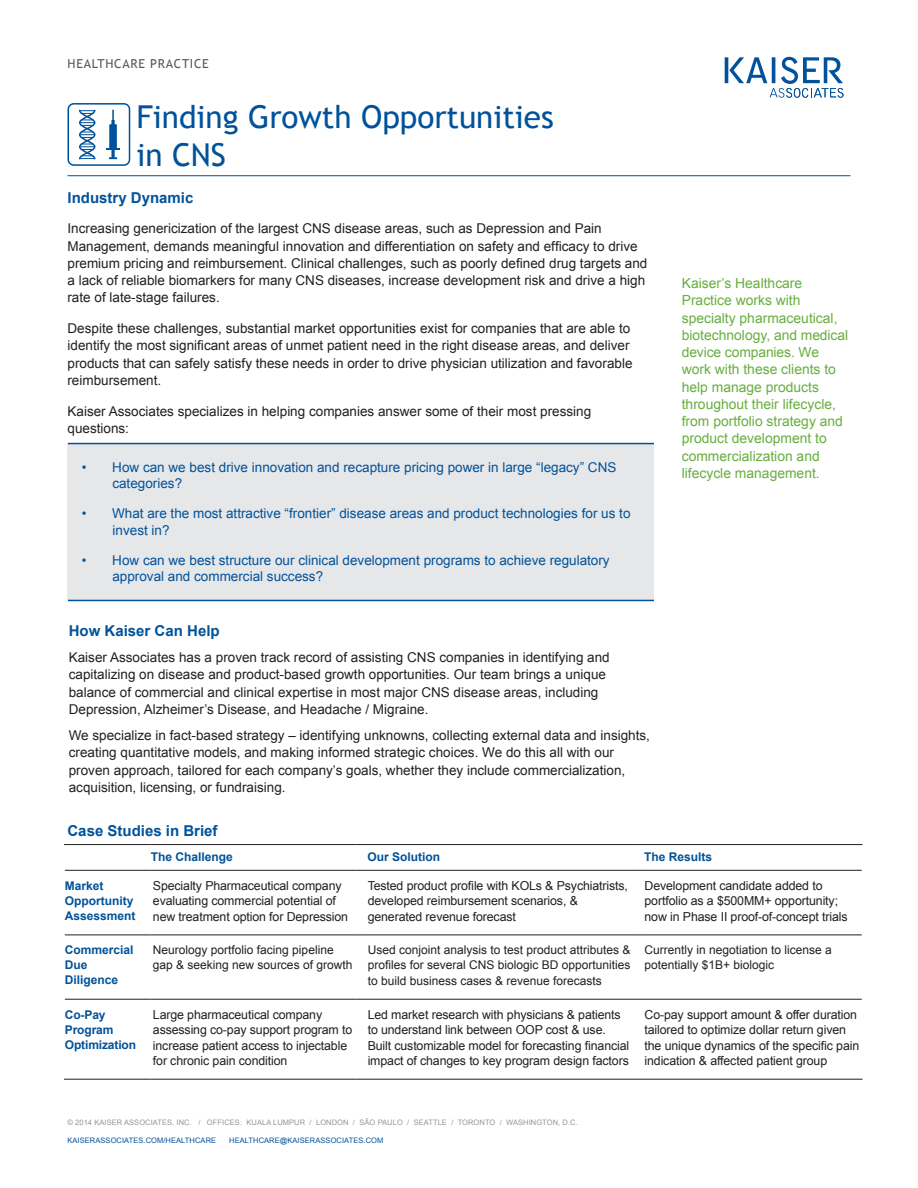
<style>
.page{position:relative;width:918px;height:1188px;background:#fff}
.page>*{position:absolute;margin:0;border:0;box-sizing:border-box;transform-origin:0 0}
.t1{font:31.5px/37.5px "Trebuchet MS";color:#01529a}
.Sub___Blue{font:700 15px "Arial";color:#01529a}
.Text_Blue___Practice{font:13.8px/17.2px "Arial";color:#66ae3d}
.Sub___Blue-2{font:13.5px/17.2px "Arial";color:#231f20}
.Text{font:13.5px/17.2px "Arial";color:#231f20}
.t2{font:13.5px/16.5px "Arial";color:#01529a}
.Text___8_5pt{font:12.3px/15.3px "Arial";letter-spacing:-.01em;color:#231f20}
.t3{font:12.3px "Trebuchet MS";letter-spacing:.06em;color:#57585a}
.Text___8_5pt-2{font:12px/15.3px "Arial";color:#231f20}
.Text_Bullets_Head{font:700 12px/15px "Arial";color:#01529a}
.t4{font:7.5px "Arial";letter-spacing:.01em;color:#939598}
.t5{font:7.5px "Arial";letter-spacing:.01em;color:#01529a}
</style>
<div class="page">
<hr style="left:68px;top:175px;width:782px;height:1px;background:#01529a">
<svg style="left:725px;top:57px;width:118px;height:41px"></svg>
<svg style="left:68px;top:103px;width:62px;height:63px"></svg>
<hr style="left:65px;top:870px;width:85px;height:1px;background:#231f20">
<hr style="left:150px;top:870px;width:206px;height:1px;background:#231f20">
<hr style="left:367px;top:870px;width:266px;height:1px;background:#231f20">
<hr style="left:644px;top:870px;width:218px;height:1px;background:#231f20">
<hr style="left:65px;top:935px;width:85px;height:1px;background:#231f20">
<hr style="left:150px;top:935px;width:206px;height:1px;background:#231f20">
<hr style="left:367px;top:935px;width:266px;height:1px;background:#231f20">
<hr style="left:644px;top:935px;width:218px;height:1px;background:#231f20">
<hr style="left:65px;top:999px;width:85px;height:1px;background:#231f20">
<hr style="left:150px;top:999px;width:206px;height:1px;background:#231f20">
<hr style="left:367px;top:999px;width:266px;height:1px;background:#231f20">
<hr style="left:644px;top:999px;width:218px;height:1px;background:#231f20">
<hr style="left:644px;top:844px;width:219px;height:1px;background:#231f20">
<hr style="left:367px;top:844px;width:266px;height:1px;background:#231f20">
<hr style="left:150px;top:844px;width:206px;height:1px;background:#231f20">
<hr style="left:64px;top:844px;width:86px;height:1px;background:#231f20">
<hr style="left:644px;top:1079px;width:219px;height:1px;background:#231f20">
<hr style="left:367px;top:1079px;width:266px;height:1px;background:#231f20">
<hr style="left:150px;top:1079px;width:206px;height:1px;background:#231f20">
<hr style="left:64px;top:1079px;width:86px;height:1px;background:#231f20">
<div style="left:68px;top:444px;width:586px;height:156px;background:#e6e7e9"></div>
<hr style="left:68px;top:443px;width:586px;height:1px;background:#01529a">
<hr style="left:68px;top:600px;width:586px;height:1px;background:#01529a">
<p class="t3" style="left:68px;top:56px;width:143px">HEALTHCARE PRACTICE</p>
<p class="t1" style="left:136px;top:98px;width:419px">Finding Growth Opportunities in CNS</p>
<p class="Sub___Blue" style="left:68px;top:187px;width:127px">Industry Dynamic</p>
<p class="Sub___Blue-2" style="left:68px;top:220px;width:581px">Increasing genericization of the largest CNS disease areas, such as Depression and Pain Management, demands meaningful innovation and differentiation on safety and efficacy to drive premium pricing and reimbursement. Clinical challenges, such as poorly defined drug targets and a lack of reliable biomarkers for many CNS diseases, increase development risk and drive a high rate of late-stage failures.</p>
<p class="Sub___Blue-2" style="left:68px;top:320px;width:567px">Despite these challenges, substantial market opportunities exist for companies that are able to identify the most significant areas of unmet patient need in the right disease areas, and deliver products that can safely satisfy these needs in order to drive physician utilization and favorable reimbursement.</p>
<p class="Sub___Blue-2" style="left:68px;top:402px;width:525px">Kaiser Associates specializes in helping companies answer some of their most pressing questions:</p>
<p class="t2" style="left:112px;top:459px;width:506px;text-indent:-31px">• How can we best drive innovation and recapture pricing power in large “legacy” CNS categories?</p>
<p class="t2" style="left:113px;top:505px;width:519px;text-indent:-31px">• What are the most attractive “frontier” disease areas and product technologies for us to invest in?</p>
<p class="t2" style="left:112px;top:552px;width:499px;text-indent:-31px">• How can we best structure our clinical development programs to achieve regulatory approval and commercial success?</p>
<p class="Sub___Blue" style="left:69px;top:620px;width:152px">How Kaiser Can Help</p>
<p class="Text" style="left:69px;top:649px;width:542px">Kaiser Associates has a proven track record of assisting CNS companies in identifying and capitalizing on disease and product-based growth opportunities. Our team brings a unique balance of commercial and clinical expertise in most major CNS disease areas, including Depression, Alzheimer’s Disease, and Headache / Migraine.</p>
<p class="Text" style="left:69px;top:727px;width:583px">We specialize in fact-based strategy – identifying unknowns, collecting external data and insights, creating quantitative models, and making informed strategic choices. We do this all with our proven approach, tailored for each company’s goals, whether they include commercialization, acquisition, licensing, or fundraising.</p>
<p class="Text_Blue___Practice" style="left:682px;top:275px;width:168px">Kaiser’s Healthcare<br>Practice works with specialty pharmaceutical, biotechnology, and medical device companies. We work with these clients to help manage products throughout their lifecycle, from portfolio strategy and product development to commercialization and lifecycle management.</p>
<p class="Sub___Blue" style="left:68px;top:820px;width:152px">Case Studies in Brief</p>
<p class="Text_Bullets_Head" style="left:151px;top:849px;width:84px">The Challenge</p>
<p class="Text_Bullets_Head" style="left:367px;top:849px;width:74px">Our Solution</p>
<p class="Text_Bullets_Head" style="left:644px;top:849px;width:70px">The Results</p>
<p class="Text_Bullets_Head" style="left:65px;top:878px;width:72px">Market<br>Opportunity<br>Assessment</p>
<p class="Text___8_5pt" style="left:153px;top:878px;width:197px">Specialty Pharmaceutical company evaluating commercial potential of new treatment option for Depression</p>
<p class="Text___8_5pt" style="left:368px;top:878px;width:262px">Tested product profile with KOLs &amp; Psychiatrists, developed reimbursement scenarios, &amp; generated revenue forecast</p>
<p class="Text___8_5pt" style="left:645px;top:878px;width:205px">Development candidate added to portfolio as a $500MM+ opportunity; now in Phase II proof-of-concept trials</p>
<p class="Text_Bullets_Head" style="left:65px;top:942px;width:70px">Commercial<br>Due<br>Diligence</p>
<p class="Text___8_5pt-2" style="left:153px;top:942px;width:201px">Neurology portfolio facing pipeline gap &amp; seeking new sources of growth</p>
<p class="Text___8_5pt-2" style="left:368px;top:942px;width:264px;text-align:justify">Used conjoint analysis to test product attributes &amp; profiles for several CNS biologic BD opportunities to build business cases &amp; revenue forecasts</p>
<p class="Text___8_5pt-2" style="left:645px;top:942px;width:189px">Currently in negotiation to license a potentially $1B+ biologic</p>
<p class="Text_Bullets_Head" style="left:65px;top:1007px;width:73px">Co-Pay<br>Program<br>Optimization</p>
<p class="Text___8_5pt" style="left:153px;top:1007px;width:201px">Large pharmaceutical company assessing co-pay support program to increase patient access to injectable for chronic pain condition</p>
<p class="Text___8_5pt" style="left:368px;top:1007px;width:263px">Led market research with physicians &amp; patients to understand link between OOP cost &amp; use.<br>Built customizable model for forecasting financial impact of changes to key program design factors</p>
<p class="Text___8_5pt" style="left:645px;top:1007px;width:216px">Co-pay support amount &amp; offer duration tailored to optimize dollar return given the unique dynamics of the specific pain indication &amp; affected patient group</p>
<p class="t4" style="left:68px;top:1117px;width:512px">© 2014 KAISER ASSOCIATES, INC. / OFFICES: KUALA LUMPUR / LONDON / SÃO PAULO / SEATTLE / TORONTO / WASHINGTON, D.C.</p>
<p class="t5" style="left:68px;top:1135px;width:150px">KAISERASSOCIATES.COM/HEALTHCARE</p>
<p class="t5" style="left:229px;top:1135px;width:156px">HEALTHCARE@KAISERASSOCIATES.COM</p>
</div>
